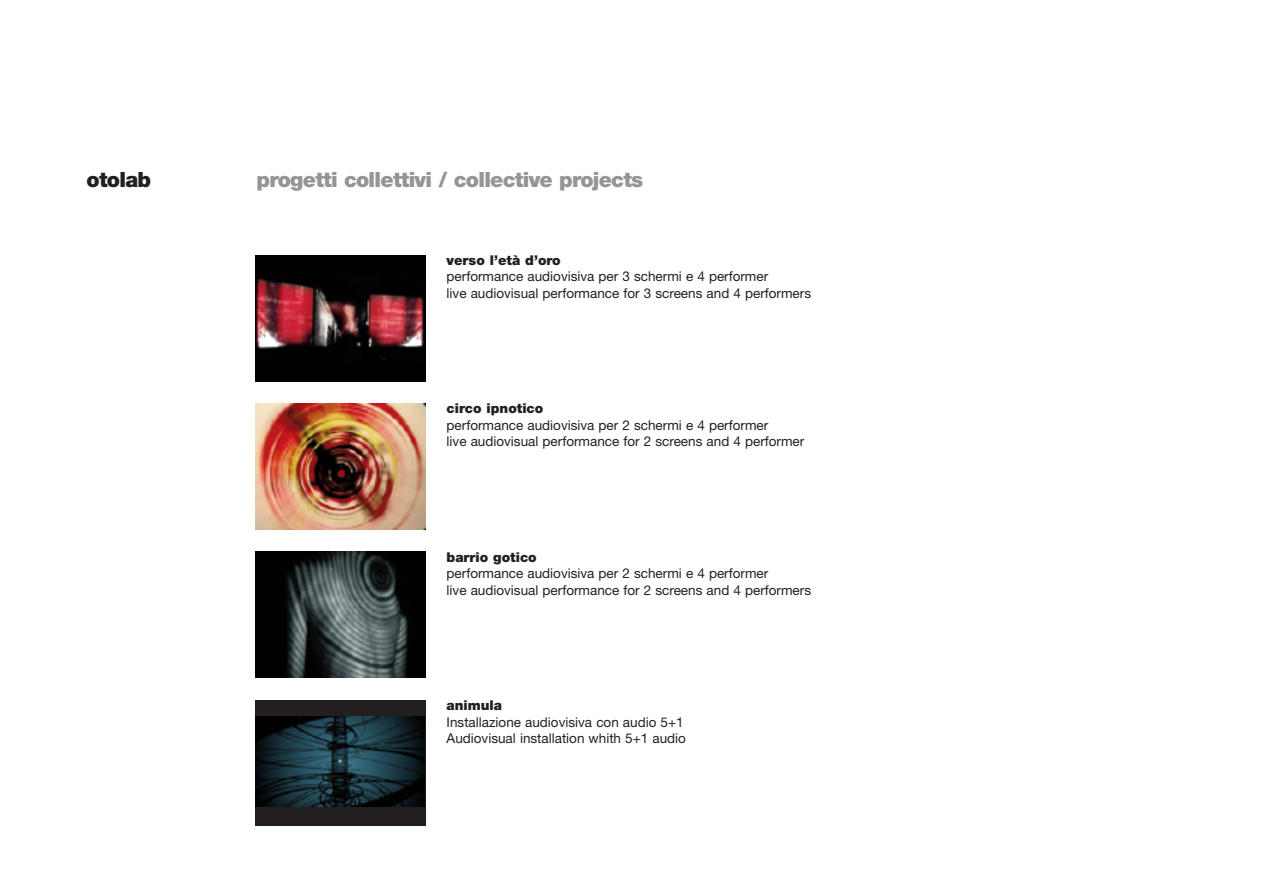
<style>
.page{position:relative;width:1263px;height:893px;background:#fff}
.page>*{position:absolute;margin:0;border:0;box-sizing:border-box;transform-origin:0 0}
.t1{font:900 21px "Helvetica Neue";letter-spacing:-.035em;color:#939598}
.t2{font:900 21px "Helvetica Neue";letter-spacing:-.035em;color:#231f20}
.t3{font:13.5px/16.5px "Helvetica Neue";color:#231f20}
.t4{font:900 13.5px "Helvetica Neue";color:#231f20}
</style>
<div class="page">
<img style="left:255px;top:255px;width:170px;height:126px">
<img style="left:255px;top:404px;width:170px;height:126px">
<img style="left:255px;top:552px;width:170px;height:125px">
<div style="left:255px;top:700px;width:170px;height:126px;background:#231f20"></div>
<img style="left:255px;top:716px;width:170px;height:90px">
<h1 class="t2" style="left:87px;top:172px;width:66px">otolab</h1>
<h1 class="t1" style="left:257px;top:172px;width:388px">progetti collettivi / collective projects</h1>
<p class="t4" style="left:447px;top:255px;width:116px">verso l’età d’oro</p>
<p class="t3" style="left:447px;top:270px;width:366px">performance audiovisiva per 3 schermi e 4 performer<br>live audiovisual performance for 3 screens and 4 performers</p>
<p class="t4" style="left:447px;top:404px;width:98px">circo ipnotico</p>
<p class="t3" style="left:447px;top:418px;width:359px">performance audiovisiva per 2 schermi e 4 performer<br>live audiovisual performance for 2 screens and 4 performer</p>
<p class="t4" style="left:447px;top:552px;width:92px">barrio gotico</p>
<p class="t3" style="left:447px;top:567px;width:366px">performance audiovisiva per 2 schermi e 4 performer<br>live audiovisual performance for 2 screens and 4 performers</p>
<p class="t4" style="left:447px;top:701px;width:57px">animula</p>
<p class="t3" style="left:447px;top:715px;width:241px">Installazione audiovisiva con audio 5+1<br>Audiovisual installation whith 5+1 audio</p>
</div>
